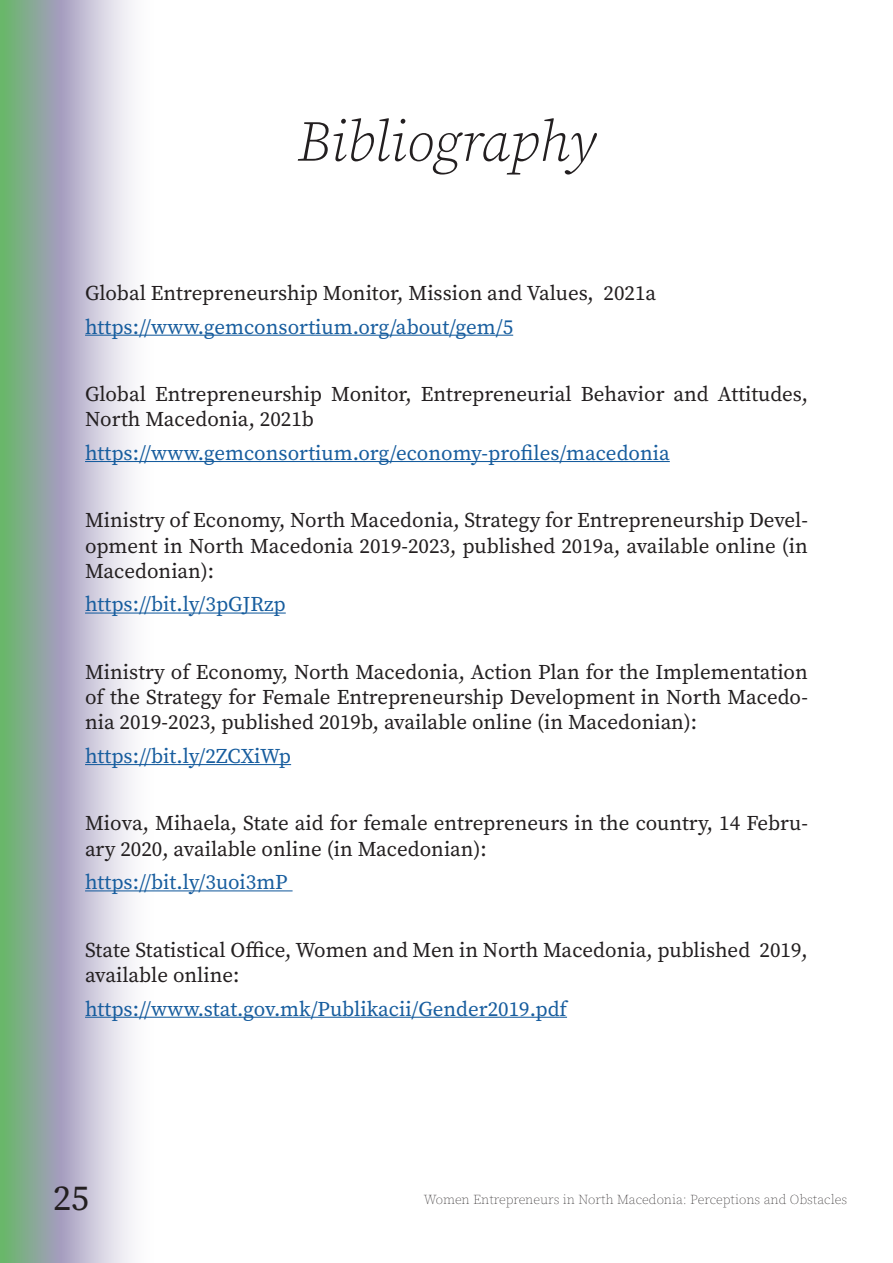
<style>
.page{position:relative;width:893px;height:1263px;background:#fff}
.page>*{position:absolute;margin:0;border:0;box-sizing:border-box;transform-origin:0 0}
.Titles{font:italic 300 57px "Source Serif Pro";color:#231f20}
.t1{font:36px "Source Serif Pro";color:#231f20}
.Lists{font:21px/25.2px "Source Serif Pro";color:#231f20}
.Lists-2{font:21px "Source Serif Pro";color:#175d9e}
.t2{font:200 13.5px "Source Serif Pro";color:#231f20}
</style>
<div class="page">
<img style="left:0;top:0;width:159px;height:1263px">
<hr style="left:85px;top:335px;width:428px;height:1px;background:#175d9e">
<hr style="left:85px;top:461px;width:585px;height:1px;background:#175d9e">
<hr style="left:85px;top:612px;width:201px;height:2px;background:#175d9e">
<hr style="left:85px;top:764px;width:206px;height:1px;background:#175d9e">
<hr style="left:85px;top:890px;width:208px;height:1px;background:#175d9e">
<hr style="left:85px;top:1017px;width:482px;height:1px;background:#175d9e">
<p class="Titles" style="left:297px;top:108px;width:300px">Bibliography</p>
<p class="Lists" style="left:85px;top:280px;width:573px">Global Entrepreneurship Monitor, Mission and Values, 2021a</p>
<p class="Lists-2" style="left:85px;top:313px;width:430px">https://www.gemconsortium.org/about/gem/5</p>
<p class="Lists" style="left:85px;top:381px;width:724px">Global Entrepreneurship Monitor, Entrepreneurial Behavior and Attitudes,<br>North Macedonia, 2021b</p>
<p class="Lists-2" style="left:85px;top:439px;width:586px">https://www.gemconsortium.org/economy-profiles/macedonia</p>
<p class="Lists" style="left:85px;top:508px;width:724px;text-align:justify">Ministry of Economy, North Macedonia, Strategy for Entrepreneurship Devel&shy;opment in North Macedonia 2019-2023, published 2019a, available online (in Macedonian):</p>
<p class="Lists-2" style="left:85px;top:590px;width:202px">https://bit.ly/3pGJRzp</p>
<p class="Lists" style="left:85px;top:659px;width:724px;text-align:justify">Ministry of Economy, North Macedonia, Action Plan for the Implementation of the Strategy for Female Entrepreneurship Development in North Macedo&shy;nia 2019-2023, published 2019b, available online (in Macedonian):</p>
<p class="Lists-2" style="left:85px;top:742px;width:208px">https://bit.ly/2ZCXiWp</p>
<p class="Lists" style="left:85px;top:811px;width:724px">Miova, Mihaela, State aid for female entrepreneurs in the country, 14 Febru&shy;ary 2020, available online (in Macedonian):</p>
<p class="Lists-2" style="left:85px;top:868px;width:204px">https://bit.ly/3uoi3mP</p>
<p class="Lists" style="left:85px;top:937px;width:724px">State Statistical Office, Women and Men in North Macedonia, published 2019, available online:</p>
<p class="Lists-2" style="left:85px;top:994px;width:483px">https://www.stat.gov.mk/Publikacii/Gender2019.pdf</p>
<h2 class="t1" style="left:53px;top:1174px;width:37px">25</h2>
<p class="t2" style="left:424px;top:1191px;width:425px">Women Entrepreneurs in North Macedonia: Perceptions and Obstacles</p>
</div>
